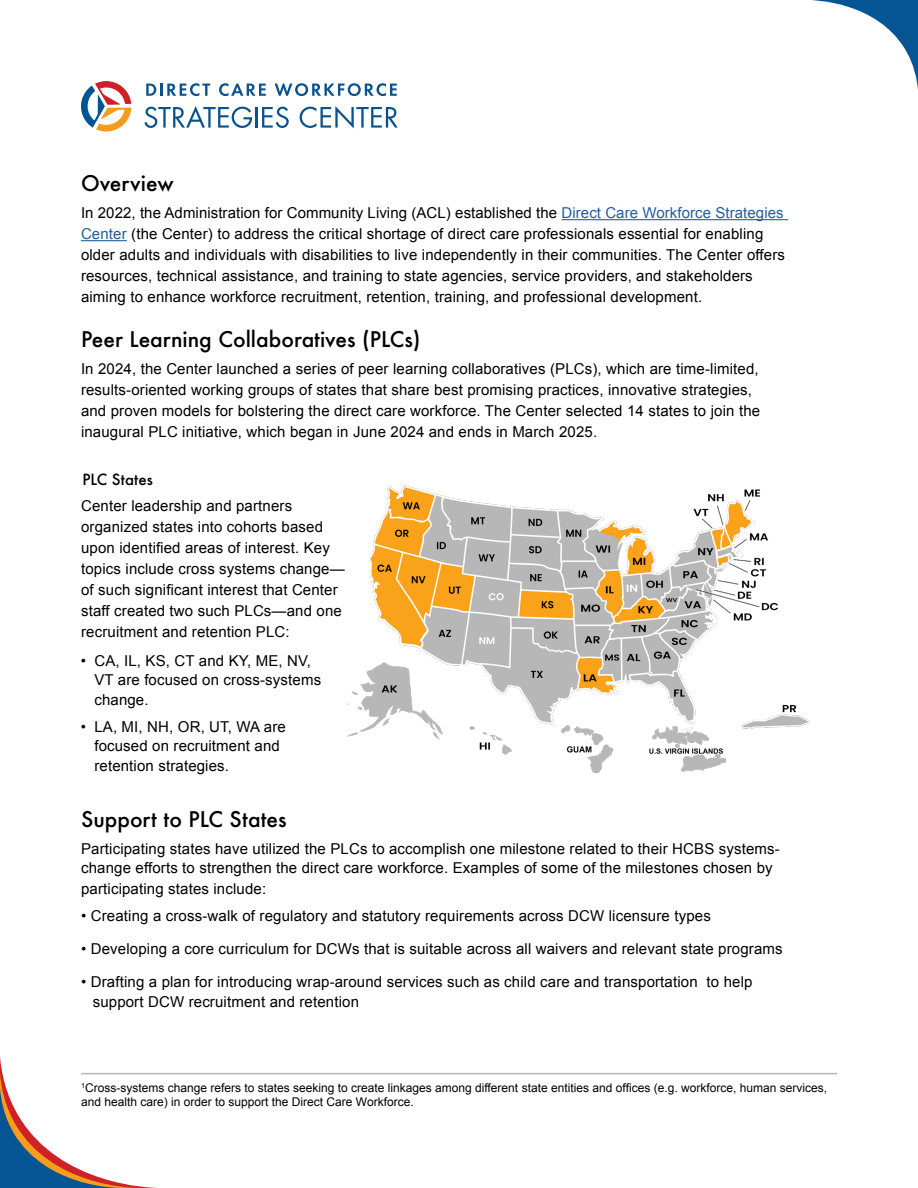
<style>
.page{position:relative;width:918px;height:1188px;background:#fff}
.page>*{position:absolute;margin:0;border:0;box-sizing:border-box;transform-origin:0 0}
.t1{font:500 21px "Futura";color:#000}
.t2{font:15px/21px "Arial";letter-spacing:.01em;color:#000}
.t3{font:500 15px "Futura";color:#000}
.t4{font:12px/14.4px "Arial";color:#000}
.s1{color:#215e9e}
</style>
<div class="page">
<svg style="left:0;top:1057px;width:159px;height:131px"></svg>
<svg style="left:811px;top:0;width:107px;height:90px"></svg>
<svg style="left:146px;top:83px;width:64px;height:13px"></svg>
<svg style="left:219px;top:83px;width:47px;height:13px"></svg>
<svg style="left:275px;top:83px;width:122px;height:13px"></svg>
<svg style="left:144px;top:106px;width:108px;height:22px"></svg>
<hr style="left:255px;top:107px;width:3px;height:21px;background:#08528d">
<svg style="left:262px;top:107px;width:27px;height:21px"></svg>
<svg style="left:300px;top:106px;width:98px;height:23px"></svg>
<svg style="left:81px;top:81px;width:50px;height:51px"></svg>
<hr style="left:562px;top:219px;width:226px;height:1px;background:#215e9e">
<hr style="left:81px;top:240px;width:46px;height:1px;background:#215e9e">
<img style="left:347px;top:484px;width:463px;height:289px">
<hr style="left:81px;top:1073px;width:756px;height:1px;background:#000">
<p class="t1" style="left:81px;top:169px;width:94px">Overview</p>
<p class="t2" style="left:81px;top:203px;width:706px">In 2022, the Administration for Community Living (ACL) established the <span class="s1">Direct Care Workforce Strategies Center</span> (the Center) to address the critical shortage of direct care professionals essential for enabling older adults and individuals with disabilities to live independently in their communities. The Center offers resources, technical assistance, and training to state agencies, service providers, and stakeholders aiming to enhance workforce recruitment, retention, training, and professional development.</p>
<p class="t1" style="left:81px;top:325px;width:341px">Peer Learning Collaboratives (PLCs)</p>
<p class="t2" style="left:81px;top:358px;width:681px">In 2024, the Center launched a series of peer learning collaboratives (PLCs), which are time-limited, results-oriented working groups of states that share best promising practices, innovative strategies, and proven models for bolstering the direct care workforce. The Center selected 14 states to join the inaugural PLC initiative, which began in June 2024 and ends in March 2025.</p>
<p class="t3" style="left:83px;top:469px;width:72px">PLC States</p>
<p class="t2" style="left:81px;top:495px;width:265px">Center leadership and partners organized states into cohorts based upon identified areas of interest. Key topics include cross systems change— of such significant interest that Center staff created two such PLCs—and one recruitment and retention PLC:</p>
<p class="t2" style="left:94px;top:651px;width:228px;line-height:19.5px;text-indent:-14px">• CA, IL, KS, CT and KY, ME, NV,<br>VT are focused on cross-systems change.</p>
<p class="t2" style="left:94px;top:717px;width:193px;line-height:19.5px;text-indent:-14px">• LA, MI, NH, OR, UT, WA are focused on recruitment and retention strategies.</p>
<p class="t1" style="left:81px;top:804px;width:207px">Support to PLC States</p>
<p class="t2" style="left:81px;top:839px;width:700px;line-height:19.5px">Participating states have utilized the PLCs to accomplish one milestone related to their HCBS systems&shy;change efforts to strengthen the direct care workforce. Examples of some of the milestones chosen by</p>
<p class="t2" style="left:81px;top:879px;width:187px">participating states include:</p>
<p class="t2" style="left:81px;top:906px;width:631px">• Creating a cross-walk of regulatory and statutory requirements across DCW licensure types</p>
<p class="t2" style="left:81px;top:939px;width:703px">• Developing a core curriculum for DCWs that is suitable across all waivers and relevant state programs</p>
<p class="t2" style="left:93px;top:972px;width:661px;line-height:19.5px;text-indent:-12px">• Drafting a plan for introducing wrap-around services such as child care and transportation to help support DCW recruitment and retention</p>
<p class="t4" style="left:81px;top:1080px;width:748px"><sup>1</sup>Cross-systems change refers to states seeking to create linkages among different state entities and offices (e.g. workforce, human services, and health care) in order to support the Direct Care Workforce.</p>
</div>
